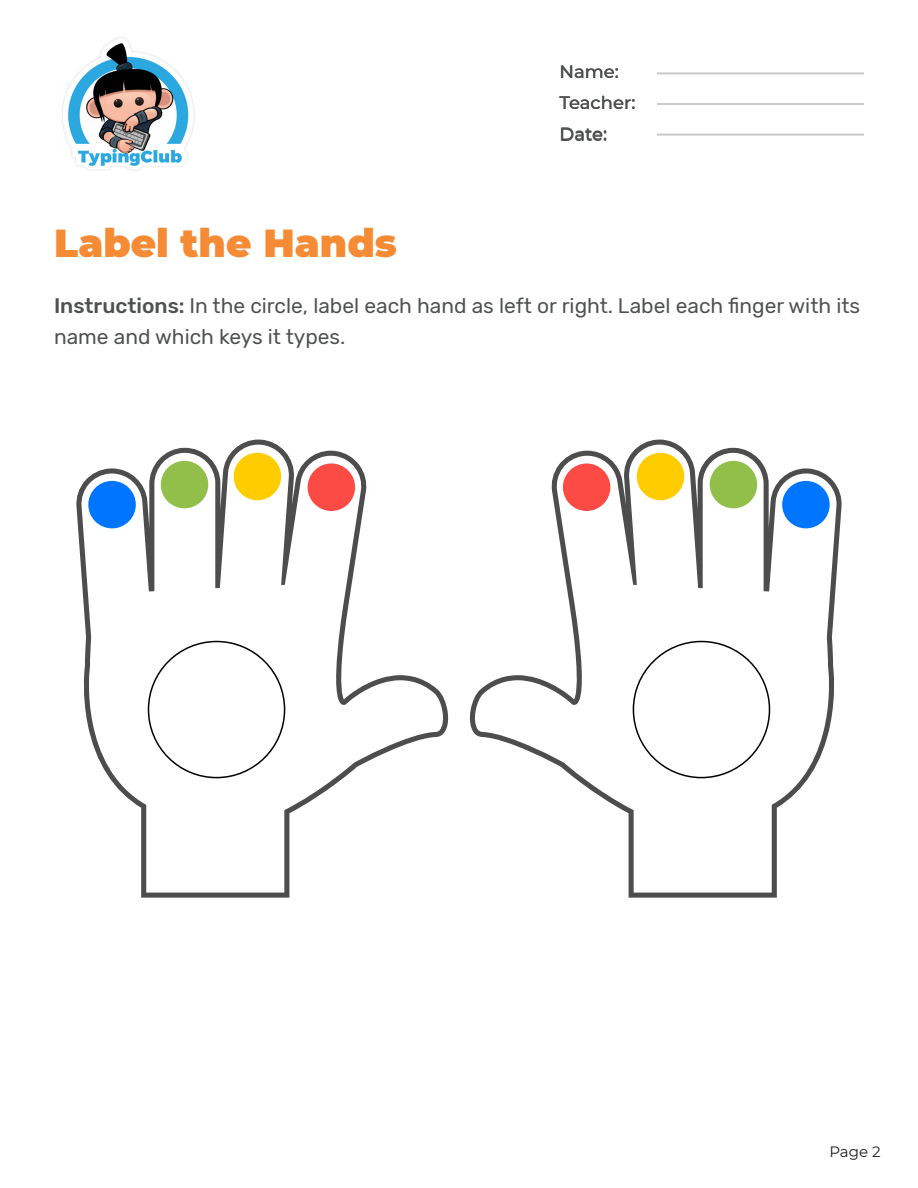
<style>
.page{position:relative;width:918px;height:1188px;background:#fff}
.page>*{position:absolute;margin:0;border:0;box-sizing:border-box;transform-origin:0 0}
.t1{font:900 39px "Montserrat";color:#f58b34}
.t2{font:21px/31.2px "Rubik";color:#4f5151}
.t3{font:500 18px "Montserrat";color:#4f5151}
.t4{font:15px "Montserrat";color:#231f20}
.s1{font-weight:500}
</style>
<div class="page">
<hr style="left:657px;top:73px;width:207px;height:1px;background:#c8c6c6">
<hr style="left:657px;top:103px;width:207px;height:2px;background:#c8c6c6">
<hr style="left:657px;top:134px;width:207px;height:1px;background:#c8c6c6">
<img style="left:62px;top:37px;width:133px;height:134px">
<svg style="left:76px;top:440px;width:373px;height:458px"></svg>
<div style="left:88px;top:481px;width:48px;height:47px;background:#0075ff;border-radius:50%"></div>
<div style="left:161px;top:461px;width:47px;height:47px;background:#91bf4a;border-radius:50%"></div>
<div style="left:234px;top:453px;width:47px;height:47px;background:#fc0;border-radius:50%"></div>
<div style="left:308px;top:463px;width:47px;height:48px;background:#fc4a45;border-radius:50%"></div>
<svg style="left:469px;top:440px;width:373px;height:458px"></svg>
<div style="left:782px;top:481px;width:48px;height:47px;background:#0075ff;border-radius:50%"></div>
<div style="left:710px;top:461px;width:47px;height:47px;background:#91bf4a;border-radius:50%"></div>
<div style="left:637px;top:453px;width:47px;height:47px;background:#fc0;border-radius:50%"></div>
<div style="left:563px;top:463px;width:47px;height:48px;background:#fc4a45;border-radius:50%"></div>
<p class="t1" style="left:54px;top:214px;width:345px">Label the Hands</p>
<p class="t3" style="left:560px;top:59px;width:61px">Name:</p>
<p class="t3" style="left:560px;top:90px;width:78px">Teacher:</p>
<p class="t3" style="left:560px;top:121px;width:49px">Date:</p>
<p class="t2" style="left:54px;top:290px;width:808px"><span class="s1">Instructions:</span> In the circle, label each hand as left or right. Label each finger with its name and which keys it types.</p>
<p class="t4" style="left:829px;top:1142px;width:53px">Page 2</p>
</div>
